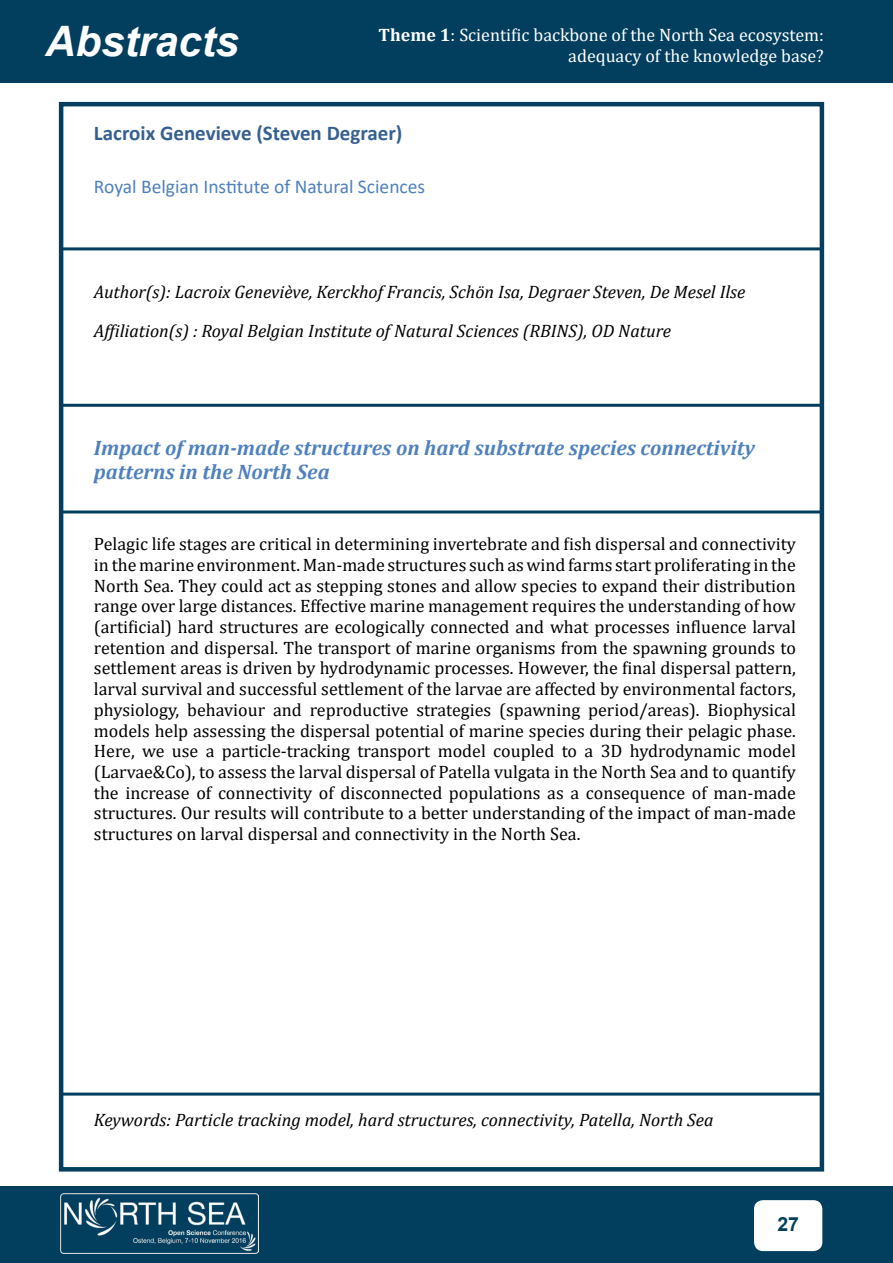
<style>
.page{position:relative;width:893px;height:1263px;background:#fff}
.page>*{position:absolute;margin:0;border:0;box-sizing:border-box;transform-origin:0 0}
.t1{font:italic 700 42px "Arial";color:#fff}
.t2{font:italic 700 21px/24.2px "Cambria";color:#4f81bd}
.t3{font:700 21px "Calibri";color:#366091}
.t4{font:19.5px "Calibri";color:#4f81bd}
.t5{font:700 19.5px "Arial";color:#023f5e}
.t6{font:18px/20.7px "Cambria";color:#000;text-align:justify}
.t7{font:italic 18px/39.2px "Cambria";color:#000}
.t8{font:18px/20.7px "Cambria";color:#fff;text-align:right}
.s1{font-weight:700}
</style>
<div class="page">
<div style="left:0;top:0;width:893px;height:82px;background:#023f5e"></div>
<div style="left:0;top:1186px;width:893px;height:77px;background:#023f5e"></div>
<img style="left:61px;top:1193px;width:197px;height:60px">
<div style="left:59px;top:102px;width:765px;height:1069px;border:4px solid #023f5e"></div>
<hr style="left:60px;top:247px;width:763px;height:3px;background:#023f5e">
<hr style="left:60px;top:1092px;width:763px;height:3px;background:#023f5e">
<div style="left:754px;top:1200px;width:68px;height:51px;background:#fff;border-radius:9px"></div>
<hr style="left:61px;top:404px;width:760px;height:3px;background:#023f5e">
<hr style="left:61px;top:510px;width:762px;height:3px;background:#023f5e">
<h1 class="t1" style="left:45px;top:13px;width:195px">Abstracts</h1>
<p class="t8" style="left:379px;top:24px;width:447px"><span class="s1">Theme 1</span>: Scientific backbone of the North Sea ecosystem: adequacy of the knowledge base?</p>
<p class="t3" style="left:94px;top:118px;width:310px">Lacroix Genevieve (Steven Degraer)</p>
<p class="t4" style="left:94px;top:173px;width:333px">Royal Belgian Institute of Natural Sciences</p>
<p class="t7" style="left:94px;top:271px;width:653px">Author(s): Lacroix Geneviève, Kerckhof Francis, Schön Isa, Degraer Steven, De Mesel Ilse<br>Affiliation(s) : Royal Belgian Institute of Natural Sciences (RBINS), OD Nature</p>
<p class="t2" style="left:94px;top:435px;width:663px">Impact of man-made structures on hard substrate species connectivity patterns in the North Sea</p>
<p class="t6" style="left:94px;top:534px;width:703px">Pelagic life stages are critical in determining invertebrate and fish dispersal and connectivity in the marine environment. Man-made structures such as wind farms start proliferating in the North Sea. They could act as stepping stones and allow species to expand their distribution range over large distances. Effective marine management requires the understanding of how (artificial) hard structures are ecologically connected and what processes influence larval retention and dispersal. The transport of marine organisms from the spawning grounds to settlement areas is driven by hydrodynamic processes. However, the final dispersal pattern, larval survival and successful settlement of the larvae are affected by environmental factors, physiology, behaviour and reproductive strategies (spawning period/areas). Biophysical models help assessing the dispersal potential of marine species during their pelagic phase.<br>Here, we use a particle-tracking transport model coupled to a 3D hydrodynamic model (Larvae&amp;Co), to assess the larval dispersal of Patella vulgata in the North Sea and to quantify the increase of connectivity of disconnected populations as a consequence of man-made structures. Our results will contribute to a better understanding of the impact of man-made structures on larval dispersal and connectivity in the North Sea.</p>
<p class="t7" style="left:94px;top:1099px;width:621px">Keywords: Particle tracking model, hard structures, connectivity, Patella, North Sea</p>
<p class="t5" style="left:777px;top:1211px;width:23px">27</p>
</div>
